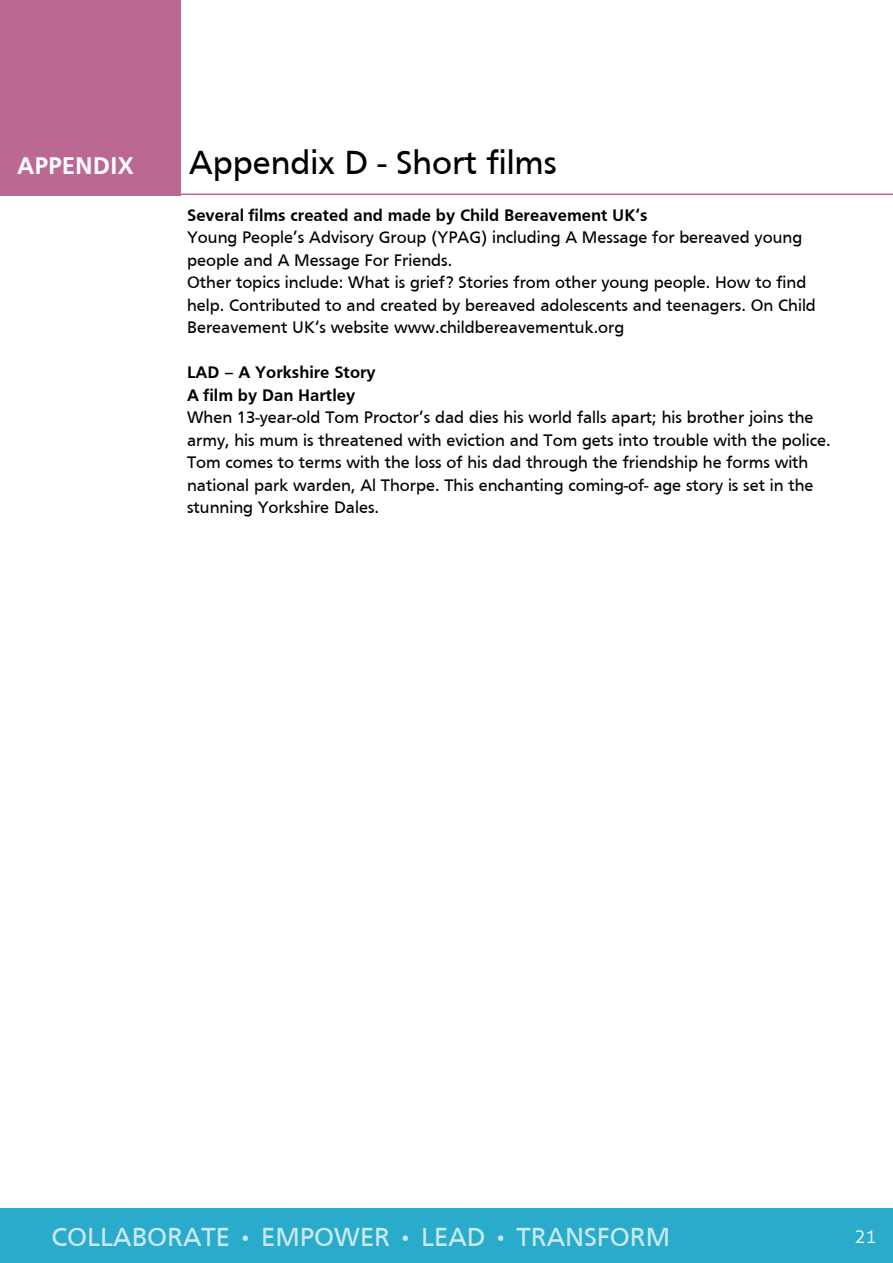
<style>
.page{position:relative;width:893px;height:1263px;background:#fff}
.page>*{position:absolute;margin:0;border:0;box-sizing:border-box;transform-origin:0 0}
.t1{font:34.5px "Frutiger";color:#000}
.t2{font:27px "Frutiger";color:#caeaf2}
.t3{font:700 24.9px "Frutiger";color:#fff}
.t4{font:300 19.5px "Aller";color:#fff}
.t5{font:17.25px/22.5px "Frutiger";color:#000}
.t6{font:700 17.25px/22.5px "Frutiger";color:#000}
</style>
<div class="page">
<div style="left:0;top:1208px;width:893px;height:55px;background:#2babcc"></div>
<hr style="left:181px;top:194px;width:712px;height:1px;background:#bb6992">
<div style="left:0;top:0;width:180px;height:196px;background:#bb6992"></div>
<h3 class="t3" style="left:17px;top:151px;width:118px">APPENDIX</h3>
<h1 class="t1" style="left:189px;top:143px;width:369px">Appendix D - Short films</h1>
<p class="t6" style="left:187px;top:204px;width:462px">Several films created and made by Child Bereavement UK‘s</p>
<p class="t5" style="left:187px;top:226px;width:630px">Young People’s Advisory Group (YPAG) including A Message for bereaved young people and A Message For Friends.<br>Other topics include: What is grief? Stories from other young people. How to find help. Contributed to and created by bereaved adolescents and teenagers. On Child Bereavement UK‘s website www.childbereavementuk.org</p>
<p class="t6" style="left:187px;top:361px;width:190px">LAD – A Yorkshire Story<br>A film by Dan Hartley</p>
<p class="t5" style="left:187px;top:406px;width:645px">When 13-year-old Tom Proctor’s dad dies his world falls apart; his brother joins the army, his mum is threatened with eviction and Tom gets into trouble with the police.<br>Tom comes to terms with the loss of his dad through the friendship he forms with national park warden, Al Thorpe. This enchanting coming-of- age story is set in the stunning Yorkshire Dales.</p>
<h2 class="t2" style="left:52px;top:1221px;width:620px">COLLABORATE • EMPOWER • LEAD • TRANSFORM</h2>
<p class="t4" style="left:854px;top:1224px;width:24px">21</p>
</div>
